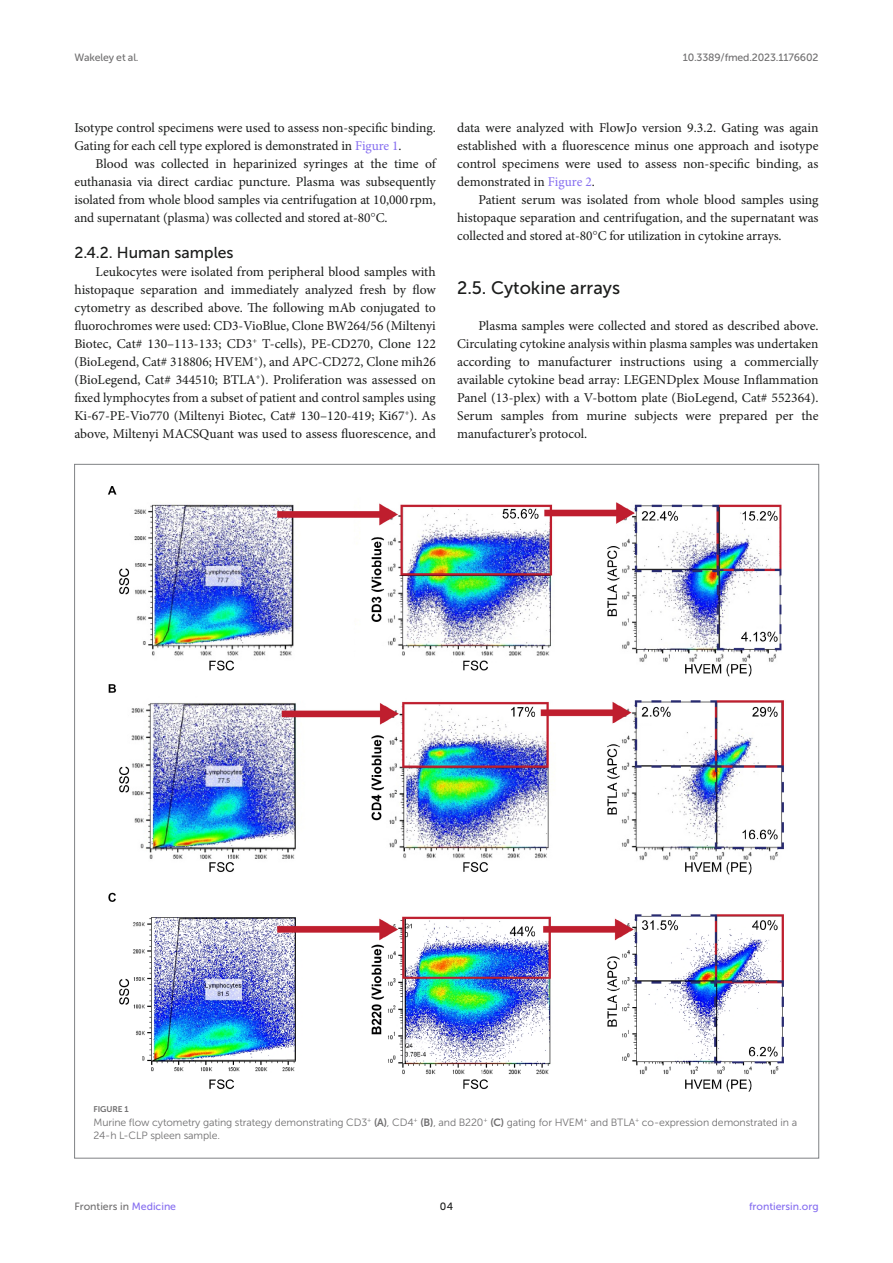
<style>
.page{position:relative;width:893px;height:1263px;background:#fff}
.page>*{position:absolute;margin:0;border:0;box-sizing:border-box;transform-origin:0 0}
.HEAD_2{font:18px "Museo Sans 500";color:#1b1c1b}
.HEAD_3{font:15.75px "Museo Sans 500";color:#1b1c1b}
.TEXT_FLUSH{font:13.5px/18px "Minion Pro";letter-spacing:-.005em;color:#1b1c1b;text-align:justify}
.TEXT{font:13.5px/18px "Minion Pro";letter-spacing:-.005em;color:#1b1c1b;text-align:justify}
.FIG_LEG{font:10.5px/13.5px "Museo Sans 300";letter-spacing:-.01em;color:#706f70}
.t1{font:10.5px "Museo Sans 500";letter-spacing:-.015em;color:#706f70}
.t2{font:10.5px "Museo Sans 500";color:#856df0}
.t3{font:10.5px "Museo Sans 500";color:#1b1c1b}
.FIG_HD{font:8.25px "Museo Sans 700";letter-spacing:-.01em;color:#706f70}
.s1{color:#856df0}
.s2{font-family:"STIX"}
.s3{font-family:"Museo Sans 700"}
</style>
<div class="page">
<img style="left:107px;top:486px;width:677px;height:606px">
<p class="t1" style="left:74px;top:51px;width:66px">Wakeley et al.</p>
<p class="t1" style="left:683px;top:51px;width:137px">10.3389/fmed.2023.1176602</p>
<p class="TEXT_FLUSH" style="left:74px;top:119px;width:363px">Isotype control specimens were used to assess non-specific binding.<br>Gating for each cell type explored is demonstrated in <span class="s1">Figure 1</span>.</p>
<p class="TEXT" style="left:74px;top:155px;width:363px;text-indent:21px">Blood was collected in heparinized syringes at the time of euthanasia via direct cardiac puncture. Plasma was subsequently isolated from whole blood samples via centrifugation at 10,000rpm, and supernatant (plasma) was collected and stored at-80<span class="s2">°</span>C.</p>
<p class="HEAD_3" style="left:74px;top:244px;width:161px">2.4.2. Human samples</p>
<p class="TEXT_FLUSH" style="left:74px;top:263px;width:363px;text-indent:21px">Leukocytes were isolated from peripheral blood samples with histopaque separation and immediately analyzed fresh by flow cytometry as described above. The following mAb conjugated to fluorochromes were used: CD3-VioBlue, Clone BW264/56 (Miltenyi Biotec, Cat# 130–113-133; CD3<sup>+</sup> T-cells), PE-CD270, Clone 122 (BioLegend, Cat# 318806; HVEM<sup>+</sup>), and APC-CD272, Clone mih26 (BioLegend, Cat# 344510; BTLA<sup>+</sup>). Proliferation was assessed on fixed lymphocytes from a subset of patient and control samples using Ki-67-PE-Vio770 (Miltenyi Biotec, Cat# 130–120-419; Ki67<sup>+</sup>). As above, Miltenyi MACSQuant was used to assess fluorescence, and</p>
<p class="TEXT_FLUSH" style="left:457px;top:119px;width:363px">data were analyzed with FlowJo version 9.3.2. Gating was again established with a fluorescence minus one approach and isotype control specimens were used to assess non-specific binding, as demonstrated in <span class="s1">Figure 2</span>.</p>
<p class="TEXT" style="left:457px;top:191px;width:363px;text-indent:21px">Patient serum was isolated from whole blood samples using histopaque separation and centrifugation, and the supernatant was collected and stored at-80<span class="s2">°</span>C for utilization in cytokine arrays.</p>
<p class="HEAD_2" style="left:457px;top:278px;width:164px">2.5. Cytokine arrays</p>
<p class="TEXT_FLUSH" style="left:457px;top:317px;width:363px;text-indent:21px">Plasma samples were collected and stored as described above.<br>Circulating cytokine analysis within plasma samples was undertaken according to manufacturer instructions using a commercially available cytokine bead array: LEGENDplex Mouse Inflammation Panel (13-plex) with a V-bottom plate (BioLegend, Cat# 552364).<br>Serum samples from murine subjects were prepared per the manufacturer’s protocol.</p>
<p class="FIG_HD" style="left:94px;top:1105px;width:37px">FIGURE 1</p>
<p class="FIG_LEG" style="left:94px;top:1115px;width:705px">Murine flow cytometry gating strategy demonstrating CD3<sup>+</sup> <span class="s3">(A)</span>, CD4<sup>+</sup> <span class="s3">(B)</span>, and B220<sup>+</sup> <span class="s3">(C)</span> gating for HVEM<sup>+</sup> and BTLA<sup>+</sup> co-expression demonstrated in a<br>24-h L-CLP spleen sample.</p>
<p class="t1" style="left:74px;top:1200px;width:103px">Frontiers in <span class="s1">Medicine</span></p>
<p class="t3" style="left:440px;top:1200px;width:15px">04</p>
<p class="t2" style="left:749px;top:1200px;width:71px">frontiersin.org</p>
</div>
